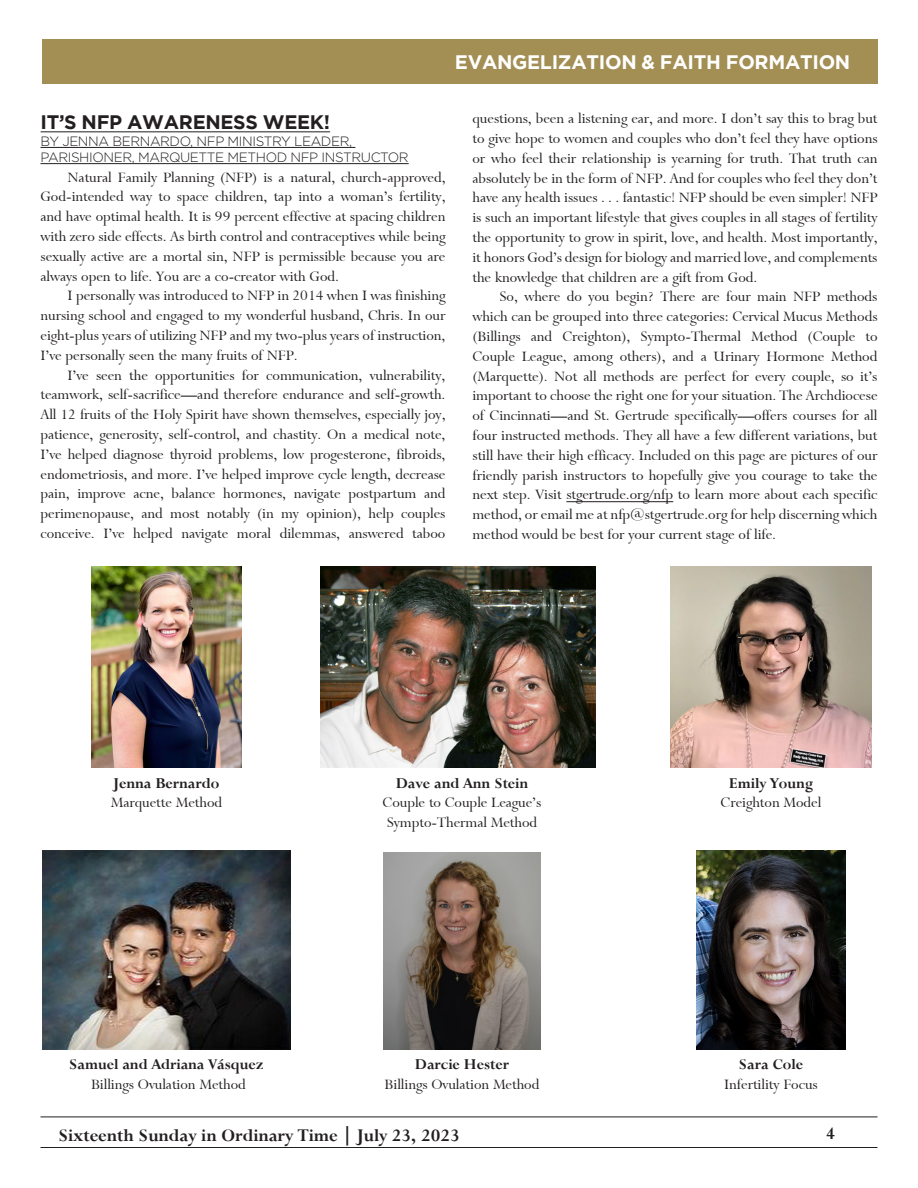
<style>
.page{position:relative;width:918px;height:1188px;background:#fff}
.page>*{position:absolute;margin:0;border:0;box-sizing:border-box;transform-origin:0 0}
.t1{font:19.5px "Bronte Bold SWFTE";color:#231f20}
.t2{font:700 19.5px "Gotham";letter-spacing:-.015em;color:#fff}
.t3{font:700 19.5px "Gotham";letter-spacing:-.015em;color:#231f20}
.t4{font:16.5px/19.8px "Bronte Regular SWFTE";color:#231f20;text-align:justify}
.t5{font:16.5px "Bronte Bold SWFTE";color:#231f20}
.t6{font:300 13.5px/16.2px "Gotham";letter-spacing:-.03em;color:#231f20}
</style>
<div class="page">
<hr style="left:40px;top:1147px;width:838px;height:1px;background:#231f20">
<hr style="left:40px;top:1117px;width:838px;height:1px;background:#231f20">
<hr style="left:41px;top:132px;width:289px;height:1px;background:#231f20">
<hr style="left:40px;top:147px;width:315px;height:1px;background:#231f20">
<hr style="left:40px;top:163px;width:369px;height:1px;background:#231f20">
<hr style="left:566px;top:501px;width:107px;height:1px;background:#231f20">
<img style="left:91px;top:567px;width:151px;height:201px">
<img style="left:321px;top:567px;width:275px;height:201px">
<img style="left:670px;top:567px;width:202px;height:201px">
<img style="left:42px;top:851px;width:249px;height:198px">
<img style="left:384px;top:852px;width:156px;height:197px">
<img style="left:697px;top:850px;width:148px;height:199px">
<div style="left:42px;top:40px;width:836px;height:44px;background:#a38f54"></div>
<p class="t2" style="left:455px;top:51px;width:397px">EVANGELIZATION &amp; FAITH FORMATION</p>
<p class="t3" style="left:41px;top:111px;width:291px">IT’S NFP AWARENESS WEEK!</p>
<p class="t6" style="left:40px;top:133px;width:370px">BY JENNA BERNARDO, NFP MINISTRY LEADER,<br>PARISHIONER, MARQUETTE METHOD NFP INSTRUCTOR</p>
<p class="t4" style="left:40px;top:167px;width:407px;text-indent:27px">Natural Family Planning (NFP) is a natural, church-approved, God-intended way to space children, tap into a woman’s fertility, and have optimal health. It is 99 percent effective at spacing children with zero side effects. As birth control and contraceptives while being sexually active are a mortal sin, NFP is permissible because you are always open to life. You are a co-creator with God.</p>
<p class="t4" style="left:40px;top:286px;width:406px;text-indent:27px">I personally was introduced to NFP in 2014 when I was finishing nursing school and engaged to my wonderful husband, Chris. In our eight-plus years of utilizing NFP and my two-plus years of instruction, I’ve personally seen the many fruits of NFP.</p>
<p class="t4" style="left:40px;top:365px;width:407px;text-indent:27px">I’ve seen the opportunities for communication, vulnerability, teamwork, self-sacrifice—and therefore endurance and self-growth.<br>All 12 fruits of the Holy Spirit have shown themselves, especially joy, patience, generosity, self-control, and chastity. On a medical note, I’ve helped diagnose thyroid problems, low progesterone, fibroids, endometriosis, and more. I’ve helped improve cycle length, decrease pain, improve acne, balance hormones, navigate postpartum and perimenopause, and most notably (in my opinion), help couples conceive. I’ve helped navigate moral dilemmas, answered taboo</p>
<p class="t4" style="left:472px;top:109px;width:407px">questions, been a listening ear, and more. I don’t say this to brag but to give hope to women and couples who don’t feel they have options or who feel their relationship is yearning for truth. That truth can absolutely be in the form of NFP. And for couples who feel they don’t have any health issues . . . fantastic! NFP should be even simpler! NFP is such an important lifestyle that gives couples in all stages of fertility the opportunity to grow in spirit, love, and health. Most importantly, it honors God’s design for biology and married love, and complements the knowledge that children are a gift from God.</p>
<p class="t4" style="left:472px;top:287px;width:407px;text-indent:27px">So, where do you begin? There are four main NFP methods which can be grouped into three categories: Cervical Mucus Methods (Billings and Creighton), Sympto-Thermal Method (Couple to Couple League, among others), and a Urinary Hormone Method (Marquette). Not all methods are perfect for every couple, so it’s important to choose the right one for your situation. The Archdiocese of Cincinnati—and St. Gertrude specifically—offers courses for all four instructed methods. They all have a few different variations, but still have their high efficacy. Included on this page are pictures of our friendly parish instructors to hopefully give you courage to take the next step. Visit stgertrude.org/nfp to learn more about each specific method, or email me at nfp@stgertrude.org for help discerning which method would be best for your current stage of life.</p>
<p class="t5" style="left:114px;top:773px;width:107px">Jenna Bernardo</p>
<p class="t5" style="left:396px;top:773px;width:134px">Dave and Ann Stein</p>
<p class="t5" style="left:729px;top:773px;width:86px">Emily Young</p>
<p class="t4" style="left:111px;top:793px;width:113px">Marquette Method</p>
<p class="t4" style="left:383px;top:793px;width:160px">Couple to Couple League’s</p>
<p class="t4" style="left:721px;top:793px;width:102px">Creighton Model</p>
<p class="t4" style="left:387px;top:813px;width:152px">Sympto-Thermal Method</p>
<p class="t5" style="left:69px;top:1055px;width:196px">Samuel and Adriana Vásquez</p>
<p class="t5" style="left:415px;top:1055px;width:96px">Darcie Hester</p>
<p class="t5" style="left:739px;top:1055px;width:66px">Sara Cole</p>
<p class="t4" style="left:91px;top:1074px;width:156px">Billings Ovulation Method</p>
<p class="t4" style="left:385px;top:1074px;width:156px">Billings Ovulation Method</p>
<p class="t4" style="left:724px;top:1074px;width:95px">Infertility Focus</p>
<p class="t1" style="left:58px;top:1123px;width:403px">Sixteenth Sunday in Ordinary Time | July 23, 2023</p>
<p class="t1" style="left:826px;top:1122px;width:11px">4</p>
</div>
